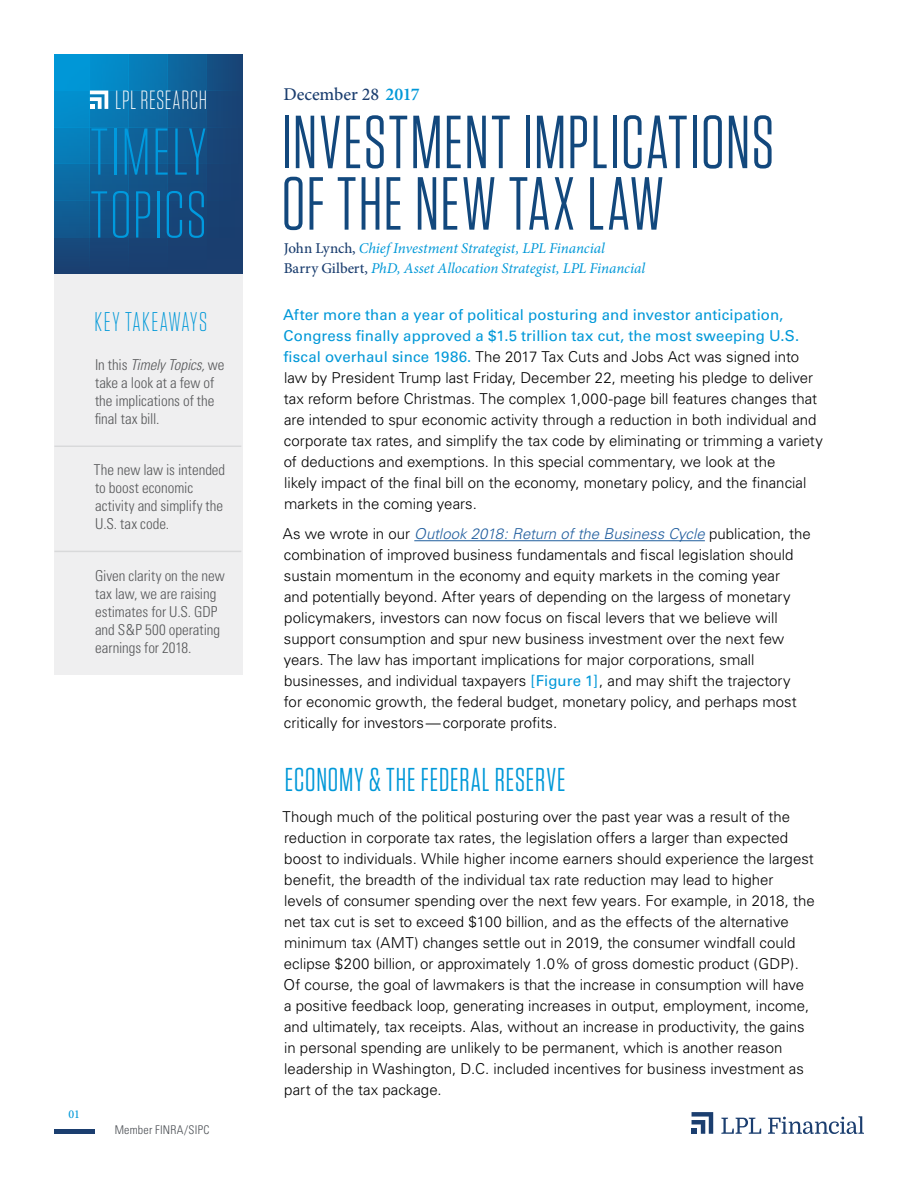
<style>
.page{position:relative;width:918px;height:1188px;background:#fff}
.page>*{position:absolute;margin:0;border:0;box-sizing:border-box;transform-origin:0 0}
.t1{font:75px/61.5px "Tungsten Narrow";letter-spacing:.02em;color:#12487d}
.t2{font:300 66px "Tungsten Narrow";letter-spacing:.025em;color:#009ade;scale:1.04 1}
.t3{font:33px "Tungsten Narrow";letter-spacing:.03em;color:#0098d8}
.t4{font:300 27px "Tungsten Narrow";letter-spacing:.055em;color:#0098d8}
.t5{font:300 26.25px "Tungsten Narrow";letter-spacing:.025em;color:#fff}
.t6{font:500 18px "Minion Pro";color:#1b3e6f}
.t7{font:300 15px/21px "Univers";color:#000}
.t8{font:300 condensed 15px/18px "Univers";letter-spacing:-.005em;color:#58595b}
.t9{font:italic 15px/19.5px "Minion Pro";letter-spacing:-.005em;color:#0098d8}
.t10{font:300 condensed 12px "Univers";letter-spacing:.015em;color:#4b4f54}
.t11{font:500 12px "Minion Pro";color:#0098d8}
.s1{font-style:italic}
.s2{font-weight:600;color:#0098d8}
.s3{font-weight:500;font-style:normal;color:#1b3e6f}
.s4{font-weight:400;color:#0098d8}
.s5{font-style:italic;color:#215e9e}
</style>
<div class="page">
<hr style="left:54px;top:1130px;width:40px;height:4px;background:#1b3e6f">
<svg style="left:90px;top:54px;width:39px;height:220px;background:#0d6ca4"></svg>
<div style="left:206px;top:54px;width:37px;height:220px;background:#184476"></div>
<svg style="left:168px;top:54px;width:38px;height:220px;background:#135287"></svg>
<svg style="left:129px;top:54px;width:39px;height:220px;background:#0f6198"></svg>
<svg style="left:54px;top:54px;width:36px;height:220px;background:#0878b3"></svg>
<div style="left:54px;top:164px;width:189px;height:36px;background:linear-gradient(to right,#0c6ca5,#1b3b6c)"></div>
<div style="left:54px;top:200px;width:189px;height:38px;background:linear-gradient(to right,#105c92,#1a3b6c)"></div>
<div style="left:54px;top:127px;width:189px;height:37px;background:linear-gradient(to right,#0582bf,#1b3c6d)"></div>
<svg style="left:90px;top:91px;width:18px;height:18px"></svg>
<svg style="left:692px;top:1112px;width:21px;height:22px"></svg>
<svg style="left:721px;top:1118px;width:40px;height:16px"></svg>
<svg style="left:768px;top:1116px;width:96px;height:18px"></svg>
<div style="left:54px;top:274px;width:189px;height:401px;background:#efeff0"></div>
<hr style="left:54px;top:446px;width:187px;height:1px;background:#4b4f54">
<hr style="left:414px;top:540px;width:291px;height:1px;background:#215e9e">
<hr style="left:54px;top:551px;width:187px;height:1px;background:#4b4f54">
<h3 class="t5" style="left:115px;top:87px;width:93px">LPL RESEARCH</h3>
<h2 class="t2" style="left:91px;top:120px;width:113px">TIMELY</h2>
<h2 class="t2" style="left:90px;top:182px;width:113px">TOPICS</h2>
<h3 class="t4" style="left:94px;top:308px;width:114px">KEY TAKEAWAYS</h3>
<p class="t8" style="left:95px;top:355px;width:131px">In this <span class="s1">Timely Topics,</span> we take a look at a few of the implications of the final tax bill.</p>
<p class="t8" style="left:94px;top:461px;width:133px">The new law is intended to boost economic activity and simplify the<br>U.S. tax code.</p>
<p class="t8" style="left:95px;top:567px;width:131px">Given clarity on the new tax law, we are raising estimates for U.S. GDP and S&amp;P 500 operating earnings for 2018.</p>
<p class="t11" style="left:68px;top:1106px;width:13px">01</p>
<p class="t10" style="left:115px;top:1123px;width:96px">Member FINRA/SIPC</p>
<p class="t6" style="left:284px;top:82px;width:138px">December 28 <span class="s2">2017</span></p>
<h1 class="t1" style="left:282px;top:113px;width:494px">INVESTMENT IMPLICATIONS<br>OF THE NEW TAX LAW</h1>
<p class="t9" style="left:284px;top:239px;width:363px"><span class="s3">John Lynch,</span> Chief Investment Strategist, LPL Financial<br><span class="s3">Barry Gilbert,</span> PhD, Asset Allocation Strategist, LPL Financial</p>
<p class="t7" style="left:283px;top:304px;width:541px"><span class="s4">After more than a year of political posturing and investor anticipation, Congress finally approved a $1.5 trillion tax cut, the most sweeping U.S. fiscal overhaul since 1986.</span> The 2017 Tax Cuts and Jobs Act was signed into law by President Trump last Friday, December 22, meeting his pledge to deliver tax reform before Christmas. The complex 1,000-page bill features changes that are intended to spur economic activity through a reduction in both individual and corporate tax rates, and simplify the tax code by eliminating or trimming a variety of deductions and exemptions. In this special commentary, we look at the<br>likely impact of the final bill on the economy, monetary policy, and the financial markets in the coming years.</p>
<p class="t7" style="left:283px;top:523px;width:529px">As we wrote in our <span class="s5">Outlook 2018: Return of the Business Cycle</span> publication, the combination of improved business fundamentals and fiscal legislation should sustain momentum in the economy and equity markets in the coming year<br>and potentially beyond. After years of depending on the largess of monetary policymakers, investors can now focus on fiscal levers that we believe will support consumption and spur new business investment over the next few years. The law has important implications for major corporations, small businesses, and individual taxpayers <span class="s4">[Figure 1]</span>, and may shift the trajectory for economic growth, the federal budget, monetary policy, and perhaps most critically for investors—corporate profits.</p>
<h3 class="t3" style="left:285px;top:763px;width:282px">ECONOMY &amp; THE FEDERAL RESERVE</h3>
<p class="t7" style="left:282px;top:806px;width:534px">Though much of the political posturing over the past year was a result of the reduction in corporate tax rates, the legislation offers a larger than expected boost to individuals. While higher income earners should experience the largest benefit, the breadth of the individual tax rate reduction may lead to higher<br>levels of consumer spending over the next few years. For example, in 2018, the net tax cut is set to exceed $100 billion, and as the effects of the alternative minimum tax (AMT) changes settle out in 2019, the consumer windfall could eclipse $200 billion, or approximately 1.0% of gross domestic product (GDP).<br>Of course, the goal of lawmakers is that the increase in consumption will have<br>a positive feedback loop, generating increases in output, employment, income, and ultimately, tax receipts. Alas, without an increase in productivity, the gains in personal spending are unlikely to be permanent, which is another reason leadership in Washington, D.C. included incentives for business investment as part of the tax package.</p>
</div>
